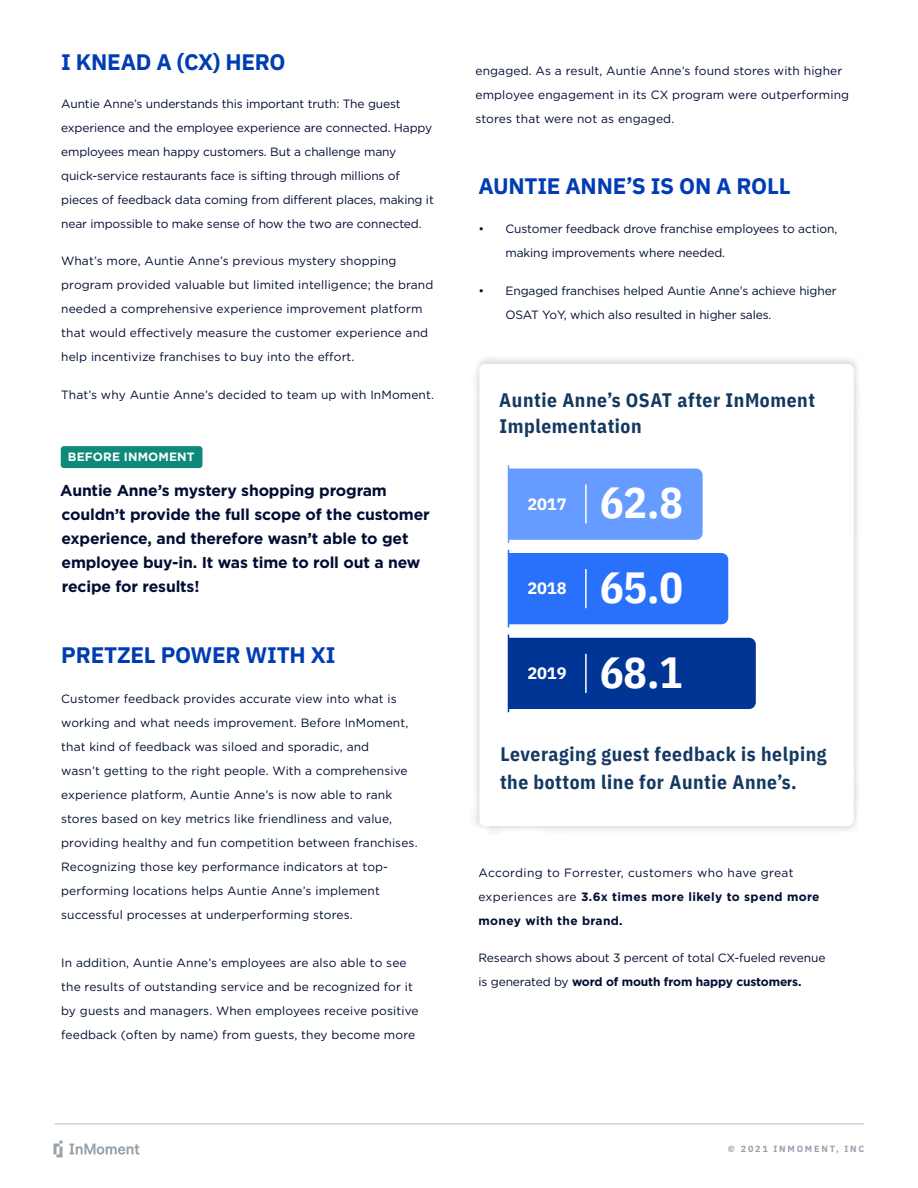
<style>
.page{position:relative;width:918px;height:1188px;background:#fff}
.page>*{position:absolute;margin:0;border:0;box-sizing:border-box;transform-origin:0 0}
.t1{font:700 43.5px/84.8px "IBM Plex Sans Cond";color:#fff;text-align:justify}
.t2{font:700 22.5px "IBM Plex Sans";letter-spacing:-.01em;color:#003cb3}
.t3{font:700 19.5px/25.5px "IBM Plex Sans Cond";letter-spacing:.03em;color:#143961}
.t4{font:700 16.5px "IBM Plex Sans";letter-spacing:-.01em;color:#fff}
.t5{font:700 15.75px/24px "Gotham";letter-spacing:-.01em;color:#000d33}
.t6{font:12px/24px "Gotham";letter-spacing:.01em;color:#000d33}
.t7{font:12px/24px "Gotham";letter-spacing:-.01em;color:#000d33}
.t8{font:12px/24px "Gotham";letter-spacing:.03em;color:#000d33}
.t9{font:700 12px "Gotham";letter-spacing:.01em;color:#fff}
.t10{font:700 9px "IBM Plex Sans";letter-spacing:.2em;color:#96a1ab}
.s1{font-weight:700}
</style>
<div class="page">
<hr style="left:55px;top:1123px;width:809px;height:2px;background:#cfd4d9">
<svg style="left:54px;top:1141px;width:9px;height:16px"></svg>
<svg style="left:69px;top:1144px;width:71px;height:11px"></svg>
<div style="left:61px;top:446px;width:141px;height:22px;background:#0d8a7a;border-radius:3px"></div>
<div style="left:471px;top:355px;width:391px;height:479px;background:#000;opacity:.22"></div>
<div style="left:479px;top:364px;width:375px;height:462px;background:#fff;border-radius:7px"></div>
<div style="left:496px;top:469px;width:207px;height:71px;background:#669bff;border-radius:7px"></div>
<div style="left:496px;top:553px;width:232px;height:71px;background:#2971fb;border-radius:7px"></div>
<div style="left:496px;top:638px;width:260px;height:71px;background:#003595;border-radius:7px"></div>
<div style="left:495px;top:441px;width:13px;height:279px;background:#fff;border-radius:7px"></div>
<hr style="left:585px;top:484px;width:2px;height:39px;background:#fff">
<hr style="left:585px;top:569px;width:2px;height:39px;background:#fff">
<hr style="left:585px;top:654px;width:2px;height:39px;background:#fff">
<hr style="left:508px;top:465px;width:1px;height:78px;background:#669bff">
<hr style="left:508px;top:550px;width:1px;height:78px;background:#2971fb">
<hr style="left:508px;top:635px;width:1px;height:77px;background:#003595">
<h2 class="t2" style="left:61px;top:44px;width:226px">I KNEAD A (CX) HERO</h2>
<p class="t7" style="left:61px;top:91px;width:374px">Auntie Anne’s understands this important truth: The guest experience and the employee experience are connected. Happy employees mean happy customers. But a challenge many quick-service restaurants face is sifting through millions of pieces of feedback data coming from different places, making it near impossible to make sense of how the two are connected.</p>
<p class="t6" style="left:61px;top:249px;width:374px">What’s more, Auntie Anne’s previous mystery shopping program provided valuable but limited intelligence; the brand needed a comprehensive experience improvement platform that would effectively measure the customer experience and help incentivize franchises to buy into the effort.</p>
<p class="t6" style="left:61px;top:382px;width:374px">That’s why Auntie Anne’s decided to team up with InMoment.</p>
<p class="t9" style="left:68px;top:449px;width:128px">BEFORE INMOMENT</p>
<h3 class="t5" style="left:60px;top:478px;width:371px">Auntie Anne’s mystery shopping program couldn’t provide the full scope of the customer experience, and therefore wasn’t able to get employee buy-in. It was time to roll out a new recipe for results!</h3>
<h2 class="t2" style="left:61px;top:637px;width:276px">PRETZEL POWER WITH XI</h2>
<p class="t6" style="left:61px;top:687px;width:358px">Customer feedback provides accurate view into what is working and what needs improvement. Before InMoment, that kind of feedback was siloed and sporadic, and<br>wasn’t getting to the right people. With a comprehensive experience platform, Auntie Anne’s is now able to rank stores based on key metrics like friendliness and value, providing healthy and fun competition between franchises.<br>Recognizing those key performance indicators at top&shy;performing locations helps Auntie Anne’s implement successful processes at underperforming stores.</p>
<p class="t6" style="left:61px;top:951px;width:359px">In addition, Auntie Anne’s employees are also able to see the results of outstanding service and be recognized for it by guests and managers. When employees receive positive feedback (often by name) from guests, they become more</p>
<p class="t6" style="left:475px;top:59px;width:375px">engaged. As a result, Auntie Anne’s found stores with higher employee engagement in its CX program were outperforming stores that were not as engaged.</p>
<h2 class="t2" style="left:479px;top:168px;width:314px">AUNTIE ANNE’S IS ON A ROLL</h2>
<p class="t7" style="left:506px;top:217px;width:333px;text-indent:-27px">• Customer feedback drove franchise employees to action, making improvements where needed.</p>
<p class="t7" style="left:506px;top:278px;width:333px;text-indent:-27px">• Engaged franchises helped Auntie Anne’s achieve higher<br>OSAT YoY, which also resulted in higher sales.</p>
<h3 class="t3" style="left:499px;top:386px;width:317px">Auntie Anne’s OSAT after InMoment<br>Implementation</h3>
<h3 class="t4" style="left:527px;top:491px;width:41px">2017</h3>
<h3 class="t4" style="left:527px;top:575px;width:41px">2018</h3>
<h3 class="t4" style="left:527px;top:660px;width:41px">2019</h3>
<h1 class="t1" style="left:600px;top:457px;width:84px">62.8<br>65.0<br>68.1</h1>
<h3 class="t3" style="left:500px;top:738px;width:328px;line-height:28.5px">Leveraging guest feedback is helping the bottom line for Auntie Anne’s.</h3>
<p class="t8" style="left:478px;top:860px;width:343px">According to Forrester, customers who have great experiences are <span class="s1">3.6x times more likely to spend more money with the brand.</span></p>
<p class="t7" style="left:478px;top:946px;width:349px">Research shows about 3 percent of total CX-fueled revenue is generated by <span class="s1">word of mouth from happy customers.</span></p>
<p class="t10" style="left:728px;top:1142px;width:138px">© 2021 INMOMENT, INC</p>
</div>
